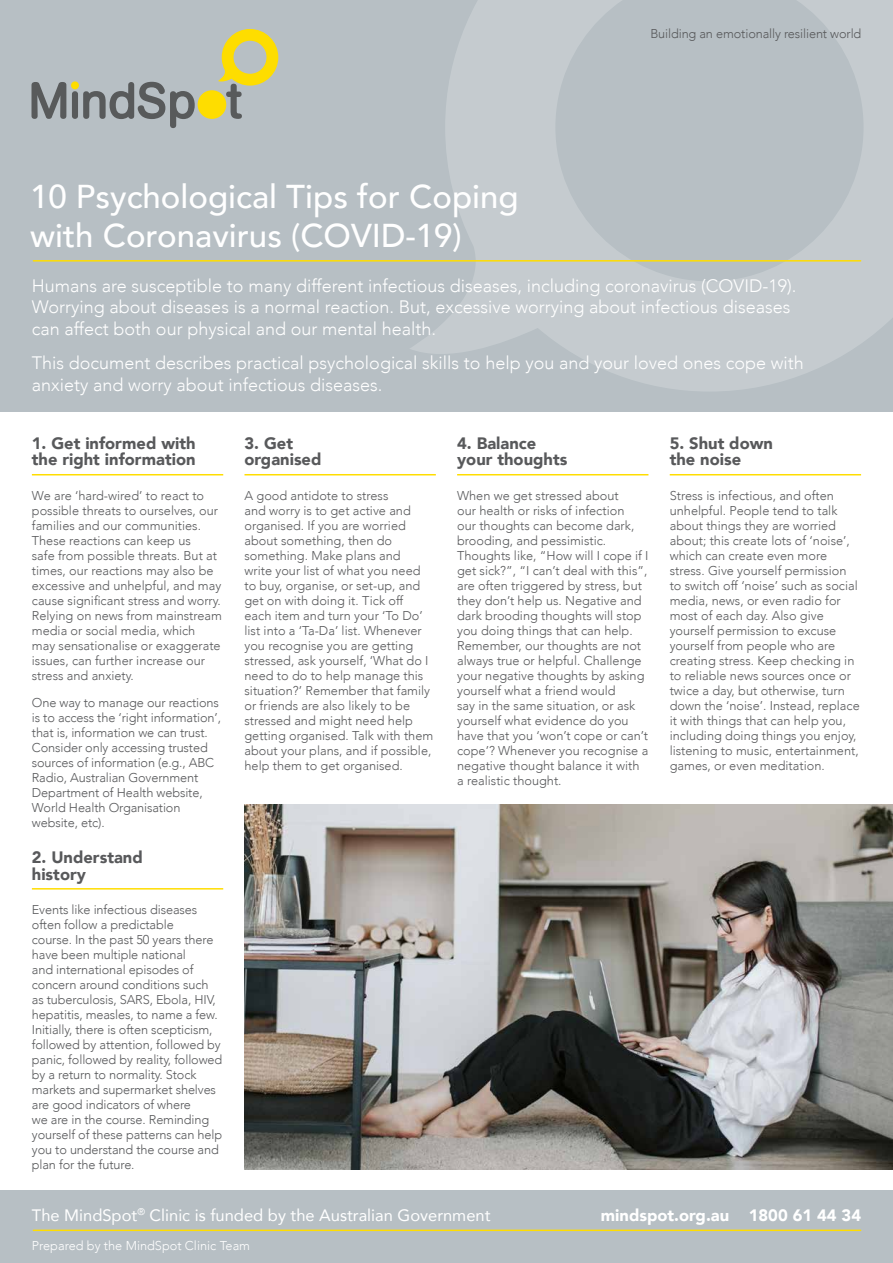
<style>
.page{position:relative;width:893px;height:1263px;background:#fff}
.page>*{position:absolute;margin:0;border:0;box-sizing:border-box;transform-origin:0 0}
.t1{font:500 33px/39.6px "Avenir";color:#fff}
.t2{font:300 18px/21.6px "Avenir";color:#fff}
.t3{font:900 16.5px/16.5px "Avenir";color:#58595b}
.t4{font:16.5px "Avenir";color:#fff}
.t5{font:900 16.5px "Avenir";color:#fff}
.t6{font:300 12.75px/15px "Avenir";color:#58595b}
.t7{font:300 12.75px "Avenir";color:#fff}
</style>
<div class="page">
<hr style="left:32px;top:474px;width:191px;height:1px;background:#fd0">
<hr style="left:32px;top:888px;width:191px;height:1px;background:#fd0">
<hr style="left:244px;top:474px;width:192px;height:1px;background:#fd0">
<hr style="left:457px;top:474px;width:191px;height:1px;background:#fd0">
<hr style="left:670px;top:474px;width:191px;height:1px;background:#fd0">
<div style="left:0;top:0;width:893px;height:411px;background:#b7bfc4"></div>
<div style="left:0;top:1191px;width:893px;height:72px;background:#b7bfc4"></div>
<svg style="left:32px;top:82px;width:34px;height:37px"></svg>
<svg style="left:72px;top:82px;width:123px;height:46px"></svg>
<div style="left:71px;top:81px;width:8px;height:8px;background:#fedd00;border-radius:50%"></div>
<svg style="left:218px;top:29px;width:60px;height:90px"></svg>
<div style="left:198px;top:90px;width:28px;height:29px;background:#fedd00;border-radius:50%"></div>
<svg style="left:410px;top:0;width:483px;height:391px"></svg>
<hr style="left:33px;top:260px;width:828px;height:2px;background:#fd0">
<hr style="left:33px;top:1229px;width:828px;height:2px;background:#fd0">
<img style="left:244px;top:805px;width:649px;height:364px">
<h1 class="t1" style="left:30px;top:175px;width:490px">10 Psychological Tips for Coping with Coronavirus (COVID-19)</h1>
<p class="t6" style="left:650px;top:26px;width:213px">Building an emotionally resilient world</p>
<p class="t2" style="left:32px;top:275px;width:766px">Humans are susceptible to many different infectious diseases, including coronavirus (COVID-19).<br>Worrying about diseases is a normal reaction. But, excessive worrying about infectious diseases can affect both our physical and our mental health.</p>
<h2 class="t2" style="left:32px;top:352px;width:774px">This document describes practical psychological skills to help you and your loved ones cope with anxiety and worry about infectious diseases.</h2>
<p class="t3" style="left:32px;top:435px;width:165px">1. Get informed with the right information</p>
<p class="t6" style="left:32px;top:488px;width:192px">We are ‘hard-wired’ to react to possible threats to ourselves, our families and our communities.<br>These reactions can keep us<br>safe from possible threats. But at times, our reactions may also be excessive and unhelpful, and may cause significant stress and worry.<br>Relying on news from mainstream media or social media, which<br>may sensationalise or exaggerate issues, can further increase our stress and anxiety.</p>
<p class="t6" style="left:32px;top:695px;width:191px">One way to manage our reactions is to access the ‘right information’, that is, information we can trust.<br>Consider only accessing trusted sources of information (e.g., ABC<br>Radio, Australian Government<br>Department of Health website,<br>World Health Organisation website, etc).</p>
<p class="t3" style="left:32px;top:849px;width:112px">2. Understand history</p>
<p class="t6" style="left:32px;top:902px;width:192px">Events like infectious diseases often follow a predictable<br>course. In the past 50 years there have been multiple national<br>and international episodes of concern around conditions such as tuberculosis, SARS, Ebola, HIV, hepatitis, measles, to name a few.<br>Initially, there is often scepticism, followed by attention, followed by panic, followed by reality, followed by a return to normality. Stock markets and supermarket shelves are good indicators of where<br>we are in the course. Reminding yourself of these patterns can help you to understand the course and plan for the future.</p>
<p class="t3" style="left:244px;top:435px;width:79px">3. Get organised</p>
<p class="t6" style="left:244px;top:488px;width:190px">A good antidote to stress<br>and worry is to get active and organised. If you are worried about something, then do something. Make plans and<br>write your list of what you need to buy, organise, or set-up, and get on with doing it. Tick off each item and turn your ‘To Do’ list into a ‘Ta-Da’ list. Whenever you recognise you are getting stressed, ask yourself, ‘What do I need to do to help manage this situation?’ Remember that family or friends are also likely to be stressed and might need help getting organised. Talk with them about your plans, and if possible, help them to get organised.</p>
<p class="t3" style="left:457px;top:435px;width:112px">4. Balance your thoughts</p>
<p class="t6" style="left:457px;top:488px;width:193px">When we get stressed about<br>our health or risks of infection<br>our thoughts can become dark, brooding, and pessimistic.<br>Thoughts like, “How will I cope if I get sick?”, “I can’t deal with this”, are often triggered by stress, but they don’t help us. Negative and dark brooding thoughts will stop you doing things that can help.<br>Remember, our thoughts are not always true or helpful. Challenge your negative thoughts by asking yourself what a friend would<br>say in the same situation, or ask yourself what evidence do you have that you ‘won’t cope or can’t cope’? Whenever you recognise a negative thought balance it with a realistic thought.</p>
<p class="t3" style="left:670px;top:435px;width:105px">5. Shut down the noise</p>
<p class="t6" style="left:670px;top:488px;width:192px">Stress is infectious, and often unhelpful. People tend to talk about things they are worried about; this create lots of ‘noise’, which can create even more stress. Give yourself permission to switch off ‘noise’ such as social media, news, or even radio for most of each day. Also give yourself permission to excuse yourself from people who are creating stress. Keep checking in to reliable news sources once or twice a day, but otherwise, turn down the ‘noise’. Instead, replace it with things that can help you, including doing things you enjoy, listening to music, entertainment, games, or even meditation.</p>
<p class="t4" style="left:32px;top:1201px;width:460px">The MindSpot<sup>®</sup> Clinic is funded by the Australian Government</p>
<p class="t5" style="left:601px;top:1201px;width:262px">mindspot.org.au 1800 61 44 34</p>
<p class="t7" style="left:32px;top:1238px;width:220px">Prepared by the MindSpot Clinic Team</p>
</div>
